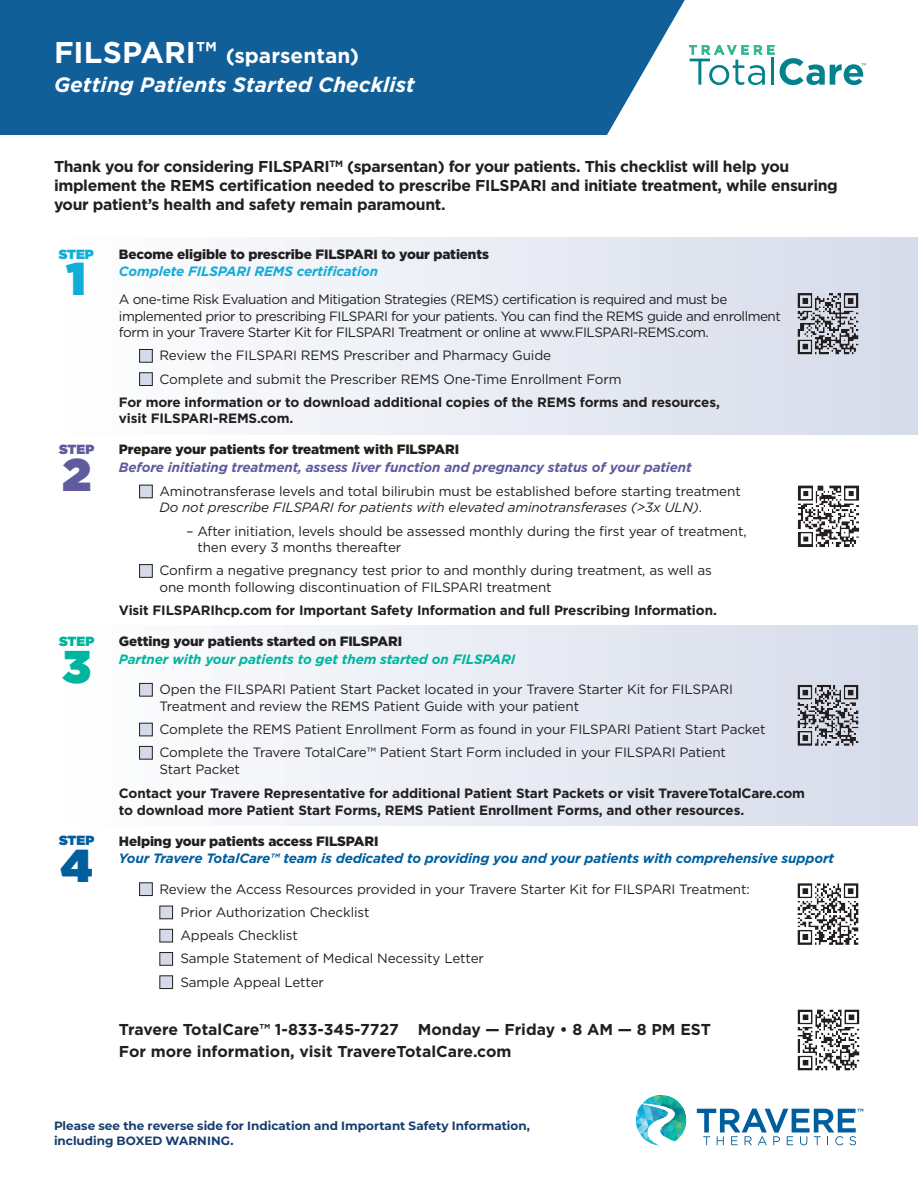
<style>
.page{position:relative;width:918px;height:1188px;background:#fff}
.page>*{position:absolute;margin:0;border:0;box-sizing:border-box;transform-origin:0 0}
.Body{font:900 45.9px "Gotham";color:#10add9}
.Body-2{font:900 45.9px "Gotham";color:#5e5c9f}
.Body-3{font:900 45.9px "Gotham";color:#00b59e}
.Body-4{font:900 45.9px "Gotham";color:#005e9e}
.Heading{font:italic 700 20.85px/28.5px "Gotham";letter-spacing:.005em;color:#fff}
.Body_bold{font:700 15.75px/18.9px "Gotham";letter-spacing:-.02em;color:#231f20}
.Body-5{font:700 15.75px "Gotham";color:#231f20}
.Checkbox_text{font:13.5px/16.5px "Gotham";letter-spacing:-.01em;color:#231f20}
.Body-6{font:700 13.5px/16.5px "Gotham";letter-spacing:-.01em;color:#231f20}
.Body-7{font:13.5px/16.5px "Gotham";letter-spacing:-.035em;color:#231f20}
.Body-8{font:900 13.5px "Gotham";letter-spacing:-.01em;color:#231f20}
.Body-9{font:13.5px/16.5px "Gotham";letter-spacing:-.01em;color:#231f20}
.Checkbox_Text_Indent{font:13.5px "Gotham";letter-spacing:-.01em;color:#231f20}
.Body-10{font:italic 700 13.5px "Gotham";letter-spacing:-.01em;color:#005e9e}
.Body-11{font:italic 700 13.5px "Gotham";letter-spacing:-.01em;color:#5e5c9f}
.Body-12{font:italic 700 13.5px "Gotham";letter-spacing:-.01em;color:#00b59e}
.Body-13{font:italic 700 13.5px "Gotham";letter-spacing:-.01em;color:#10add9}
.Body-14{font:900 13.2px "Gotham";color:#10add9}
.Body-15{font:900 13.2px "Gotham";color:#5e5c9f}
.Body-16{font:900 13.2px "Gotham";color:#00b59e}
.Body-17{font:900 13.2px "Gotham";color:#005e9e}
.ISI_Subhead_Please_S{font:700 12px/15px "Montserrat";color:#163d6f}
.s1{font-style:normal;font-size:30px}
.s2{font-style:normal}
.s3{font-style:italic}
</style>
<div class="page">
<svg style="left:636px;top:1096px;width:50px;height:48px"></svg>
<svg style="left:697px;top:1109px;width:166px;height:36px"></svg>
<div style="left:0;top:0;width:685px;height:135px;background:#105f99"></div>
<svg style="left:689px;top:45px;width:85px;height:40px"></svg>
<svg style="left:780px;top:58px;width:86px;height:27px"></svg>
<div style="left:54px;top:238px;width:864px;height:196px;background:linear-gradient(to right,#feffff,#d5dbea)"></div>
<div style="left:54px;top:626px;width:864px;height:199px;background:linear-gradient(to right,#feffff,#d5dbea)"></div>
<img style="left:797px;top:1009px;width:63px;height:62px">
<div style="left:140px;top:349px;width:12px;height:13px;background:#d5dae9"></div>
<div style="left:139px;top:349px;width:14px;height:14px;border:1px solid #231f20"></div>
<div style="left:140px;top:373px;width:12px;height:12px;background:#d5dae9"></div>
<div style="left:139px;top:372px;width:14px;height:14px;border:1px solid #231f20"></div>
<img style="left:790px;top:293px;width:76px;height:69px">
<div style="left:140px;top:485px;width:12px;height:13px;background:#d5dae9"></div>
<div style="left:139px;top:485px;width:14px;height:13px;border:1px solid #231f20"></div>
<div style="left:140px;top:565px;width:12px;height:12px;background:#d5dae9"></div>
<div style="left:139px;top:564px;width:14px;height:14px;border:1px solid #231f20"></div>
<img style="left:798px;top:485px;width:61px;height:62px">
<div style="left:140px;top:683px;width:12px;height:13px;background:#d5dae9"></div>
<div style="left:139px;top:683px;width:14px;height:14px;border:1px solid #231f20"></div>
<div style="left:140px;top:723px;width:12px;height:13px;background:#d5dae9"></div>
<div style="left:139px;top:723px;width:14px;height:13px;border:1px solid #231f20"></div>
<div style="left:140px;top:746px;width:12px;height:13px;background:#d5dae9"></div>
<div style="left:139px;top:746px;width:14px;height:14px;border:1px solid #231f20"></div>
<img style="left:790px;top:681px;width:76px;height:68px">
<div style="left:140px;top:883px;width:12px;height:13px;background:#d5dae9"></div>
<div style="left:139px;top:882px;width:14px;height:14px;border:1px solid #231f20"></div>
<div style="left:160px;top:906px;width:13px;height:13px;background:#d5dae9"></div>
<div style="left:159px;top:906px;width:14px;height:13px;border:1px solid #231f20"></div>
<div style="left:160px;top:929px;width:13px;height:13px;background:#d5dae9"></div>
<div style="left:159px;top:929px;width:14px;height:13px;border:1px solid #231f20"></div>
<div style="left:160px;top:953px;width:13px;height:12px;background:#d5dae9"></div>
<div style="left:159px;top:952px;width:14px;height:14px;border:1px solid #231f20"></div>
<div style="left:160px;top:976px;width:13px;height:13px;background:#d5dae9"></div>
<div style="left:159px;top:975px;width:14px;height:14px;border:1px solid #231f20"></div>
<img style="left:797px;top:883px;width:62px;height:62px">
<p class="Heading" style="left:54px;top:41px;width:362px"><span class="s1">FILSPARI™</span> <span class="s2">(sparsentan)<br></span>Getting Patients Started Checklist</p>
<p class="Body_bold" style="left:54px;top:157px;width:785px">Thank you for considering FILSPARI<sup>TM</sup> (sparsentan) for your patients. This checklist will help you implement the REMS certification needed to prescribe FILSPARI and initiate treatment, while ensuring your patient’s health and safety remain paramount.</p>
<p class="Body-14" style="left:59px;top:244px;width:37px">STEP</p>
<p class="Body" style="left:67px;top:246px;width:21px">1</p>
<p class="Body-8" style="left:119px;top:245px;width:372px">Become eligible to prescribe FILSPARI to your patients</p>
<p class="Body-13" style="left:119px;top:262px;width:261px">Complete FILSPARI REMS certification</p>
<p class="Body-7" style="left:119px;top:291px;width:663px">A one-time Risk Evaluation and Mitigation Strategies (REMS) certification is required and must be implemented prior to prescribing FILSPARI for your patients. You can find the REMS guide and enrollment form in your Travere Starter Kit for FILSPARI Treatment or online at www.FILSPARI-REMS.com.</p>
<p class="Checkbox_text" style="left:159px;top:347px;width:393px">Review the FILSPARI REMS Prescriber and Pharmacy Guide</p>
<p class="Checkbox_text" style="left:159px;top:370px;width:464px">Complete and submit the Prescriber REMS One-Time Enrollment Form</p>
<p class="Body-6" style="left:119px;top:394px;width:602px">For more information or to download additional copies of the REMS forms and resources, visit FILSPARI-REMS.com.</p>
<p class="Body-15" style="left:59px;top:440px;width:37px">STEP</p>
<p class="Body-2" style="left:62px;top:442px;width:30px">2</p>
<p class="Body-8" style="left:119px;top:440px;width:342px">Prepare your patients for treatment with FILSPARI</p>
<p class="Body-11" style="left:119px;top:458px;width:574px">Before initiating treatment, assess liver function and pregnancy status of your patient</p>
<p class="Checkbox_text" style="left:159px;top:483px;width:583px">Aminotransferase levels and total bilirubin must be established before starting treatment<br><span class="s3">Do not prescribe FILSPARI for patients with elevated aminotransferases (&gt;3x ULN)</span>.</p>
<p class="Body-9" style="left:197px;top:522px;width:551px;text-indent:-11px">– After initiation, levels should be assessed monthly during the first year of treatment, then every 3 months thereafter</p>
<p class="Checkbox_text" style="left:159px;top:562px;width:554px">Confirm a negative pregnancy test prior to and monthly during treatment, as well as one month following discontinuation of FILSPARI treatment</p>
<p class="Body-6" style="left:119px;top:602px;width:599px">Visit FILSPARIhcp.com for Important Safety Information and full Prescribing Information.</p>
<p class="Body-16" style="left:59px;top:632px;width:37px">STEP</p>
<p class="Body-3" style="left:63px;top:634px;width:30px">3</p>
<p class="Body-8" style="left:119px;top:632px;width:285px">Getting your patients started on FILSPARI</p>
<p class="Body-12" style="left:119px;top:650px;width:398px">Partner with your patients to get them started on FILSPARI</p>
<p class="Checkbox_text" style="left:159px;top:681px;width:575px">Open the FILSPARI Patient Start Packet located in your Travere Starter Kit for FILSPARI<br>Treatment and review the REMS Patient Guide with your patient</p>
<p class="Checkbox_text" style="left:159px;top:721px;width:608px">Complete the REMS Patient Enrollment Form as found in your FILSPARI Patient Start Packet</p>
<p class="Checkbox_text" style="left:159px;top:744px;width:568px">Complete the Travere TotalCare™ Patient Start Form included in your FILSPARI Patient<br>Start Packet</p>
<p class="Body-6" style="left:119px;top:785px;width:688px">Contact your Travere Representative for additional Patient Start Packets or visit TravereTotalCare.com to download more Patient Start Forms, REMS Patient Enrollment Forms, and other resources.</p>
<p class="Body-17" style="left:59px;top:831px;width:37px">STEP</p>
<p class="Body-4" style="left:61px;top:833px;width:33px">4</p>
<p class="Body-8" style="left:119px;top:832px;width:261px">Helping your patients access FILSPARI</p>
<p class="Body-10" style="left:119px;top:849px;width:717px">Your Travere TotalCare™ team is dedicated to providing you and your patients with comprehensive support</p>
<p class="Checkbox_text" style="left:159px;top:880px;width:592px">Review the Access Resources provided in your Travere Starter Kit for FILSPARI Treatment:</p>
<p class="Checkbox_Text_Indent" style="left:180px;top:904px;width:191px">Prior Authorization Checklist</p>
<p class="Checkbox_Text_Indent" style="left:180px;top:927px;width:119px">Appeals Checklist</p>
<p class="Checkbox_Text_Indent" style="left:180px;top:950px;width:305px">Sample Statement of Medical Necessity Letter</p>
<p class="Checkbox_Text_Indent" style="left:180px;top:973px;width:145px">Sample Appeal Letter</p>
<p class="Body-5" style="left:119px;top:1019px;width:594px">Travere TotalCare™ 1-833-345-7727 Monday — Friday • 8 AM — 8 PM EST</p>
<p class="Body-5" style="left:119px;top:1041px;width:394px">For more information, visit TravereTotalCare.com</p>
<p class="ISI_Subhead_Please_S" style="left:54px;top:1118px;width:478px">Please see the reverse side for Indication and Important Safety Information, including BOXED WARNING.</p>
</div>
